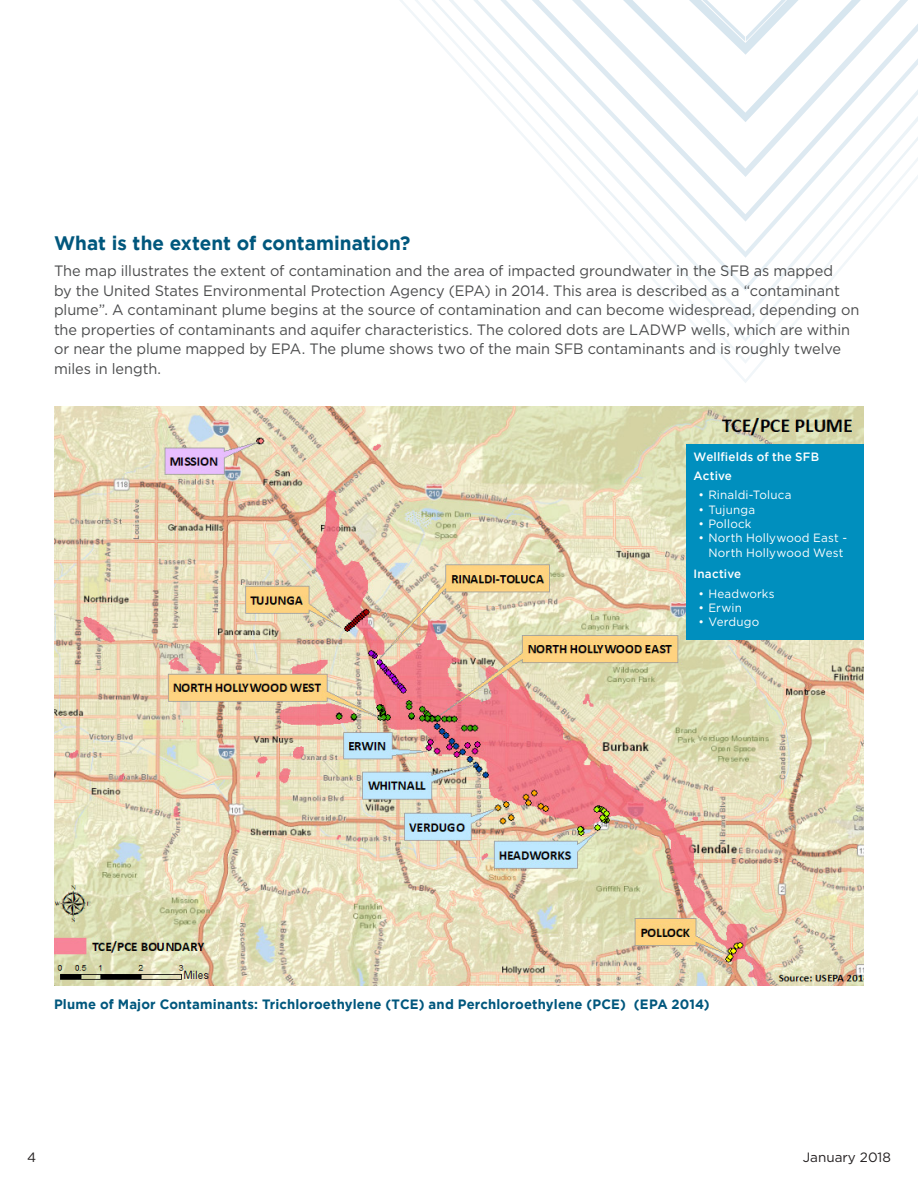
<style>
.page{position:relative;width:918px;height:1188px;background:#fff}
.page>*{position:absolute;margin:0;border:0;box-sizing:border-box;transform-origin:0 0}
.t1{font:700 19.5px "Gotham";color:#00577d}
.t2{font:15px/19.5px "Gotham";letter-spacing:-.005em;color:#4b4c4d}
.t3{font:700 13.5px "Gotham";letter-spacing:.015em;color:#00577d}
.t4{font:13.5px "Gotham";color:#231f20}
.t5{font:12px/14.4px "Gotham";letter-spacing:.015em;color:#fff;text-align:center}
.t6{font:500 12px "Gotham";letter-spacing:.015em;color:#fff}
.t7{font:500 12px "Gotham";letter-spacing:.01em;color:#fff}
</style>
<div class="page">
<svg style="left:400px;top:0;width:518px;height:383px"></svg>
<svg style="left:436px;top:0;width:482px;height:55px"></svg>
<img style="left:54px;top:406px;width:810px;height:580px">
<div style="left:687px;top:444px;width:177px;height:195px;background:#008fbe"></div>
<h1 class="t1" style="left:54px;top:232px;width:358px">What is the extent of contamination?</h1>
<p class="t2" style="left:54px;top:261px;width:807px">The map illustrates the extent of contamination and the area of impacted groundwater in the SFB as mapped<br>by the United States Environmental Protection Agency (EPA) in 2014. This area is described as a “contaminant plume”. A contaminant plume begins at the source of contamination and can become widespread, depending on the properties of contaminants and aquifer characteristics. The colored dots are LADWP wells, which are within or near the plume mapped by EPA. The plume shows two of the main SFB contaminants and is roughly twelve miles in length.</p>
<p class="t6" style="left:694px;top:450px;width:127px">Wellfields of the SFB</p>
<p class="t7" style="left:694px;top:468px;width:40px">Active</p>
<p class="t5" style="left:699px;top:488px;width:95px">• Rinaldi-Toluca</p>
<p class="t5" style="left:699px;top:502px;width:58px">• Tujunga</p>
<p class="t5" style="left:699px;top:516px;width:54px">• Pollock</p>
<p class="t5" style="left:699px;top:531px;width:150px">• North Hollywood East -<br>North Hollywood West</p>
<p class="t7" style="left:694px;top:566px;width:49px">Inactive</p>
<p class="t5" style="left:699px;top:586px;width:78px">• Headworks</p>
<p class="t5" style="left:699px;top:600px;width:45px">• Erwin</p>
<p class="t5" style="left:699px;top:615px;width:62px">• Verdugo</p>
<p class="t3" style="left:54px;top:997px;width:657px">Plume of Major Contaminants: Trichloroethylene (TCE) and Perchloroethylene (PCE) (EPA 2014)</p>
<p class="t4" style="left:27px;top:1148px;width:11px">4</p>
<p class="t4" style="left:803px;top:1148px;width:90px">January 2018</p>
</div>
